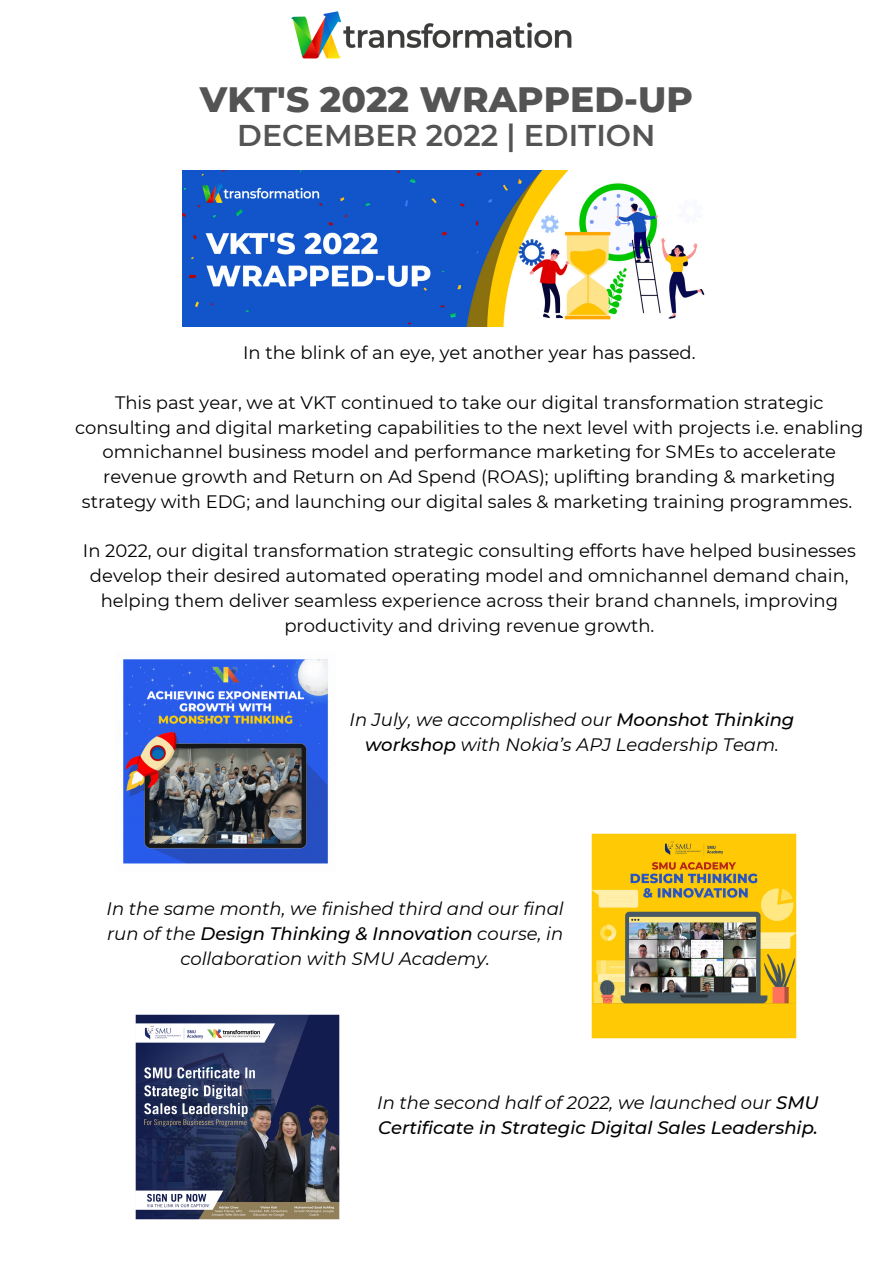
<style>
.page{position:relative;width:893px;height:1264px;background:#fff}
.page>*{position:absolute;margin:0;border:0;box-sizing:border-box;transform-origin:0 0}
.t1{font:800 36px "Montserrat";color:#545454}
.t2{font:600 30px "Montserrat";color:#545454}
.t3{font:18px/24.8px "Montserrat";color:#000;text-align:center}
.t4{font:italic 18px/24.8px "Montserrat";color:#000;text-align:center}
.t5{font:italic 500 18px/24.8px "Montserrat";color:#000}
.s1{font-weight:500}
.s2{font-weight:400}
</style>
<div class="page">
<img style="left:291px;top:11px;width:281px;height:48px">
<img style="left:123px;top:659px;width:206px;height:205px">
<img style="left:591px;top:833px;width:206px;height:206px">
<img style="left:135px;top:1014px;width:205px;height:206px">
<img style="left:183px;top:170px;width:522px;height:156px">
<h1 class="t1" style="left:200px;top:77px;width:494px">VKT'S 2022 WRAPPED-UP</h1>
<h2 class="t2" style="left:237px;top:117px;width:419px">DECEMBER 2022 | EDITION</h2>
<p class="t3" style="left:243px;top:340px;width:454px">In the blink of an eye, yet another year has passed.</p>
<p class="t3" style="left:75px;top:390px;width:789px">This past year, we at VKT continued to take our digital transformation strategic consulting and digital marketing capabilities to the next level with projects i.e. enabling omnichannel business model and performance marketing for SMEs to accelerate revenue growth and Return on Ad Spend (ROAS); uplifting branding &amp; marketing strategy with EDG; and launching our digital sales &amp; marketing training programmes.</p>
<p class="t3" style="left:83px;top:538px;width:774px">In 2022, our digital transformation strategic consulting efforts have helped businesses develop their desired automated operating model and omnichannel demand chain, helping them deliver seamless experience across their brand channels, improving productivity and driving revenue growth.</p>
<p class="t4" style="left:349px;top:707px;width:446px">In July, we accomplished our <span class="s1">Moonshot Thinking workshop</span> with Nokia’s APJ Leadership Team.</p>
<p class="t4" style="left:107px;top:896px;width:458px">In the same month, we finished third and our final run of the <span class="s1">Design Thinking &amp; Innovation</span> course, in collaboration with SMU Academy.</p>
<p class="t5" style="left:377px;top:1090px;width:443px"><span class="s2">In the second half of 2022, we launched our</span> SMU<br>Certificate in Strategic Digital Sales Leadership.</p>
</div>
